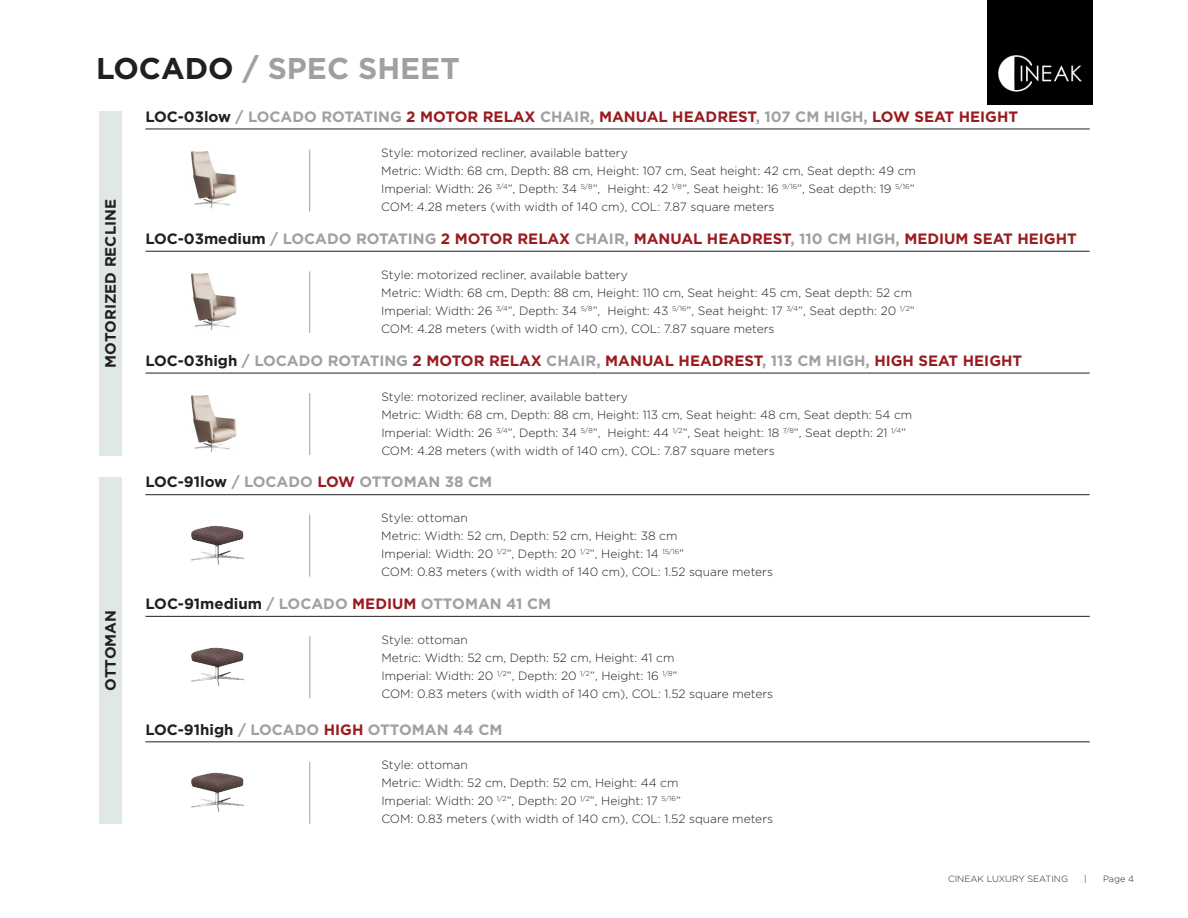
<style>
.page{position:relative;width:1188px;height:918px;background:#fff}
.page>*{position:absolute;margin:0;border:0;box-sizing:border-box;transform-origin:0 0}
.t1{font:700 30px "Gotham";color:#a1a0a0}
.t2{font:700 15px "Gotham";color:#991b20}
.t3{font:700 15px "Gotham";color:#a1a0a0}
.t4{font:700 15px "Gotham";color:#231f20}
.t5{font:300 12px "Gotham";color:#231f20}
.t6{font:300 9px "Gotham";color:#231f20}
.s1{color:#231f20}
.s2{color:#a1a0a0}
.s3{color:#991b20}
</style>
<div class="page">
<hr style="left:145px;top:129px;width:945px;height:1px;background:#231f20">
<hr style="left:309px;top:150px;width:1px;height:61px;background:#a1a0a0">
<hr style="left:145px;top:251px;width:945px;height:1px;background:#231f20">
<hr style="left:309px;top:271px;width:1px;height:62px;background:#a1a0a0">
<img style="left:988px;top:0;width:104px;height:105px">
<hr style="left:145px;top:373px;width:945px;height:1px;background:#231f20">
<hr style="left:310px;top:393px;width:1px;height:62px;background:#a1a0a0">
<hr style="left:145px;top:494px;width:945px;height:1px;background:#231f20">
<hr style="left:309px;top:515px;width:1px;height:62px;background:#a1a0a0">
<hr style="left:146px;top:616px;width:944px;height:1px;background:#231f20">
<hr style="left:310px;top:636px;width:1px;height:62px;background:#a1a0a0">
<hr style="left:145px;top:741px;width:945px;height:1px;background:#231f20">
<hr style="left:310px;top:762px;width:1px;height:62px;background:#a1a0a0">
<img style="left:191px;top:151px;width:45px;height:58px">
<img style="left:191px;top:273px;width:45px;height:58px">
<img style="left:191px;top:395px;width:45px;height:58px">
<img style="left:191px;top:525px;width:53px;height:41px">
<img style="left:191px;top:647px;width:53px;height:40px">
<img style="left:191px;top:772px;width:53px;height:41px">
<div style="left:99px;top:111px;width:23px;height:344px;background:#e0e7e7"></div>
<div style="left:99px;top:477px;width:23px;height:347px;background:#e0e7e7"></div>
<p class="t1" style="left:96px;top:51px;width:365px"><span class="s1">LOCADO</span> / SPEC SHEET</p>
<p class="t2" style="left:145px;top:108px;width:874px"><span class="s1">LOC-03low</span> <span class="s2">/ LOCADO ROTATING</span> 2 MOTOR RELAX <span class="s2">CHAIR,</span> MANUAL HEADREST<span class="s2">, 107 CM HIGH,</span> LOW SEAT HEIGHT</p>
<p class="t5" style="left:381px;top:146px;width:248px">Style: motorized recliner, available battery</p>
<p class="t5" style="left:381px;top:164px;width:536px">Metric: Width: 68 cm, Depth: 88 cm, Height: 107 cm, Seat height: 42 cm, Seat depth: 49 cm</p>
<p class="t5" style="left:381px;top:182px;width:535px">Imperial: Width: 26 <sup>3/4</sup>”, Depth: 34 <sup>5/8</sup>”, Height: 42 <sup>1/8</sup>”, Seat height: 16 <sup>9/16</sup>”, Seat depth: 19 <sup>5/16</sup>”</p>
<p class="t5" style="left:381px;top:200px;width:395px">COM: 4.28 meters (with width of 140 cm), COL: 7.87 square meters</p>
<p class="t2" style="left:145px;top:230px;width:933px"><span class="s1">LOC-03medium</span> <span class="s2">/ LOCADO ROTATING</span> 2 MOTOR RELAX <span class="s2">CHAIR,</span> MANUAL HEADREST<span class="s2">, 110 CM HIGH,</span> MEDIUM SEAT HEIGHT</p>
<p class="t5" style="left:381px;top:268px;width:248px">Style: motorized recliner, available battery</p>
<p class="t5" style="left:381px;top:286px;width:532px">Metric: Width: 68 cm, Depth: 88 cm, Height: 110 cm, Seat height: 45 cm, Seat depth: 52 cm</p>
<p class="t5" style="left:381px;top:304px;width:535px">Imperial: Width: 26 <sup>3/4</sup>”, Depth: 34 <sup>5/8</sup>”, Height: 43 <sup>5/16</sup>”, Seat height: 17 <sup>3/4</sup>”, Seat depth: 20 <sup>1/2</sup>”</p>
<p class="t5" style="left:381px;top:322px;width:395px">COM: 4.28 meters (with width of 140 cm), COL: 7.87 square meters</p>
<p class="t2" style="left:145px;top:352px;width:878px"><span class="s1">LOC-03high</span> <span class="s2">/ LOCADO ROTATING</span> 2 MOTOR RELAX <span class="s2">CHAIR,</span> MANUAL HEADREST<span class="s2">, 113 CM HIGH,</span> HIGH SEAT HEIGHT</p>
<p class="t5" style="left:381px;top:390px;width:248px">Style: motorized recliner, available battery</p>
<p class="t5" style="left:381px;top:408px;width:533px">Metric: Width: 68 cm, Depth: 88 cm, Height: 113 cm, Seat height: 48 cm, Seat depth: 54 cm</p>
<p class="t5" style="left:381px;top:426px;width:526px">Imperial: Width: 26 <sup>3/4</sup>”, Depth: 34 <sup>5/8</sup>”, Height: 44 <sup>1/2</sup>”, Seat height: 18 <sup>7/8</sup>”, Seat depth: 21 <sup>1/4</sup>”</p>
<p class="t5" style="left:381px;top:444px;width:395px">COM: 4.28 meters (with width of 140 cm), COL: 7.87 square meters</p>
<p class="t3" style="left:145px;top:473px;width:348px"><span class="s1">LOC-91low</span> / LOCADO <span class="s3">LOW</span> OTTOMAN 38 CM</p>
<p class="t5" style="left:381px;top:511px;width:88px">Style: ottoman</p>
<p class="t5" style="left:381px;top:529px;width:298px">Metric: Width: 52 cm, Depth: 52 cm, Height: 38 cm</p>
<p class="t5" style="left:381px;top:547px;width:304px">Imperial: Width: 20 <sup>1/2</sup>”, Depth: 20 <sup>1/2</sup>”, Height: 14 <sup>15/16</sup>”</p>
<p class="t5" style="left:381px;top:565px;width:393px">COM: 0.83 meters (with width of 140 cm), COL: 1.52 square meters</p>
<p class="t3" style="left:146px;top:595px;width:407px"><span class="s1">LOC-91medium</span> / LOCADO <span class="s3">MEDIUM</span> OTTOMAN 41 CM</p>
<p class="t5" style="left:381px;top:633px;width:88px">Style: ottoman</p>
<p class="t5" style="left:381px;top:651px;width:295px">Metric: Width: 52 cm, Depth: 52 cm, Height: 41 cm</p>
<p class="t5" style="left:381px;top:669px;width:297px">Imperial: Width: 20 <sup>1/2</sup>”, Depth: 20 <sup>1/2</sup>”, Height: 16 <sup>1/8</sup>”</p>
<p class="t5" style="left:381px;top:687px;width:393px">COM: 0.83 meters (with width of 140 cm), COL: 1.52 square meters</p>
<p class="t3" style="left:145px;top:721px;width:358px"><span class="s1">LOC-91high</span> / LOCADO <span class="s3">HIGH</span> OTTOMAN 44 CM</p>
<p class="t5" style="left:381px;top:759px;width:88px">Style: ottoman</p>
<p class="t5" style="left:381px;top:777px;width:299px">Metric: Width: 52 cm, Depth: 52 cm, Height: 44 cm</p>
<p class="t5" style="left:381px;top:795px;width:301px">Imperial: Width: 20 <sup>1/2</sup>”, Depth: 20 <sup>1/2</sup>”, Height: 17 <sup>5/16</sup>”</p>
<p class="t5" style="left:381px;top:813px;width:393px">COM: 0.83 meters (with width of 140 cm), COL: 1.52 square meters</p>
<p class="t4" style="left:102px;top:368px;width:170px;rotate:-90deg">MOTORIZED RECLINE</p>
<p class="t4" style="left:102px;top:691px;width:82px;rotate:-90deg">OTTOMAN</p>
<p class="t6" style="left:948px;top:874px;width:121px">CINEAK LUXURY SEATING</p>
<p class="t6" style="left:1084px;top:874px;width:4px">|</p>
<p class="t6" style="left:1103px;top:874px;width:32px">Page 4</p>
</div>
